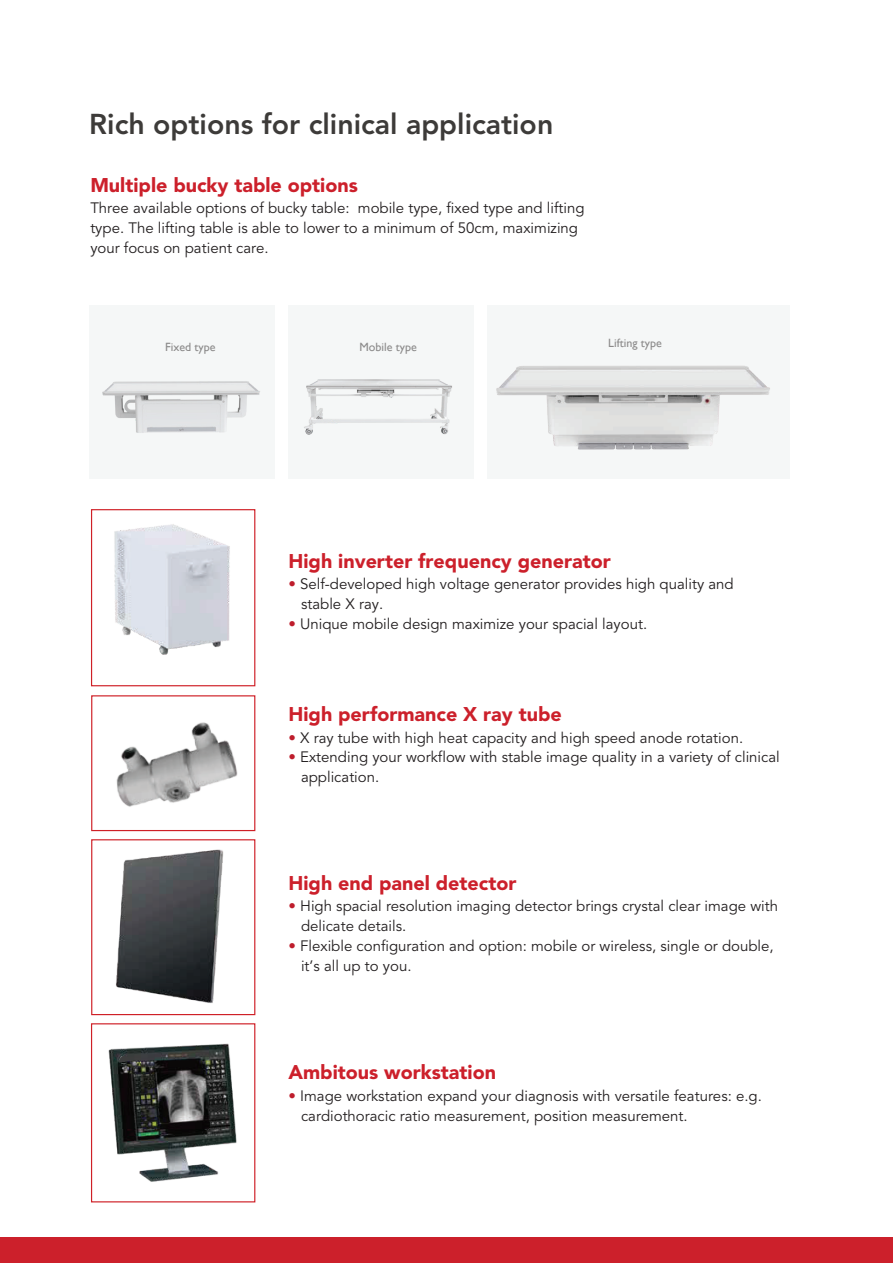
<style>
.page{position:relative;width:893px;height:1263px;background:#fff}
.page>*{position:absolute;margin:0;border:0;box-sizing:border-box;transform-origin:0 0}
.t1{font:800 28.5px "Avenir LT Pro";color:#3d3b39}
.t2{font:900 19.8px "Avenir";color:#cc202b}
.t3{font:15px/19.8px "Avenir";color:#231f20}
.t4{font:12px "Gill Sans";color:#8b8a8a}
.s1{color:#be1d2c}
</style>
<div class="page">
<div style="left:0;top:1237px;width:893px;height:26px;background:#cc202b"></div>
<div style="left:89px;top:305px;width:186px;height:174px;background:#f5f7f7"></div>
<div style="left:288px;top:305px;width:186px;height:174px;background:#f5f7f7"></div>
<img style="left:102px;top:381px;width:158px;height:52px">
<img style="left:304px;top:379px;width:148px;height:56px">
<img style="left:496px;top:365px;width:275px;height:85px">
<img style="left:114px;top:524px;width:116px;height:131px">
<div style="left:91px;top:509px;width:164px;height:177px;border:1px solid #cf2027"></div>
<img style="left:116px;top:722px;width:122px;height:85px">
<div style="left:91px;top:695px;width:164px;height:136px;border:1px solid #cf2027"></div>
<img style="left:116px;top:849px;width:108px;height:154px">
<div style="left:91px;top:839px;width:164px;height:176px;border:1px solid #cf2027"></div>
<img style="left:108px;top:1043px;width:129px;height:139px">
<div style="left:91px;top:1023px;width:164px;height:179px;border:1px solid #cf2027"></div>
<svg style="left:119px;top:1056px;width:9px;height:6px"></svg>
<h1 class="t1" style="left:89px;top:107px;width:466px">Rich options for clinical application</h1>
<h2 class="t2" style="left:90px;top:173px;width:269px">Multiple bucky table options</h2>
<p class="t3" style="left:90px;top:199px;width:496px">Three available options of bucky table: mobile type, fixed type and lifting type. The lifting table is able to lower to a minimum of 50cm, maximizing your focus on patient care.</p>
<p class="t4" style="left:165px;top:340px;width:52px">Fixed type</p>
<p class="t4" style="left:359px;top:339px;width:59px">Mobile type</p>
<p class="t4" style="left:608px;top:336px;width:55px">Lifting type</p>
<h2 class="t2" style="left:288px;top:549px;width:324px">High inverter frequency generator</h2>
<p class="t3" style="left:301px;top:574px;width:434px;text-indent:-13px"><span class="s1">•</span> Self-developed high voltage generator provides high quality and stable X ray.</p>
<p class="t3" style="left:288px;top:614px;width:360px"><span class="s1">•</span> Unique mobile design maximize your spacial layout.</p>
<h2 class="t2" style="left:288px;top:702px;width:275px">High performance X ray tube</h2>
<p class="t3" style="left:288px;top:728px;width:456px"><span class="s1">•</span> X ray tube with high heat capacity and high speed anode rotation.</p>
<p class="t3" style="left:301px;top:748px;width:480px;text-indent:-13px"><span class="s1">•</span> Extending your workflow with stable image quality in a variety of clinical application.</p>
<h2 class="t2" style="left:288px;top:871px;width:230px">High end panel detector</h2>
<p class="t3" style="left:301px;top:897px;width:479px;text-indent:-13px"><span class="s1">•</span> High spacial resolution imaging detector brings crystal clear image with delicate details.</p>
<p class="t3" style="left:301px;top:936px;width:474px;text-indent:-13px"><span class="s1">•</span> Flexible configuration and option: mobile or wireless, single or double, it’s all up to you.</p>
<h2 class="t2" style="left:288px;top:1060px;width:209px">Ambitous workstation</h2>
<p class="t3" style="left:301px;top:1086px;width:462px;text-indent:-13px"><span class="s1">•</span> Image workstation expand your diagnosis with versatile features: e.g. cardiothoracic ratio measurement, position measurement.</p>
</div>
